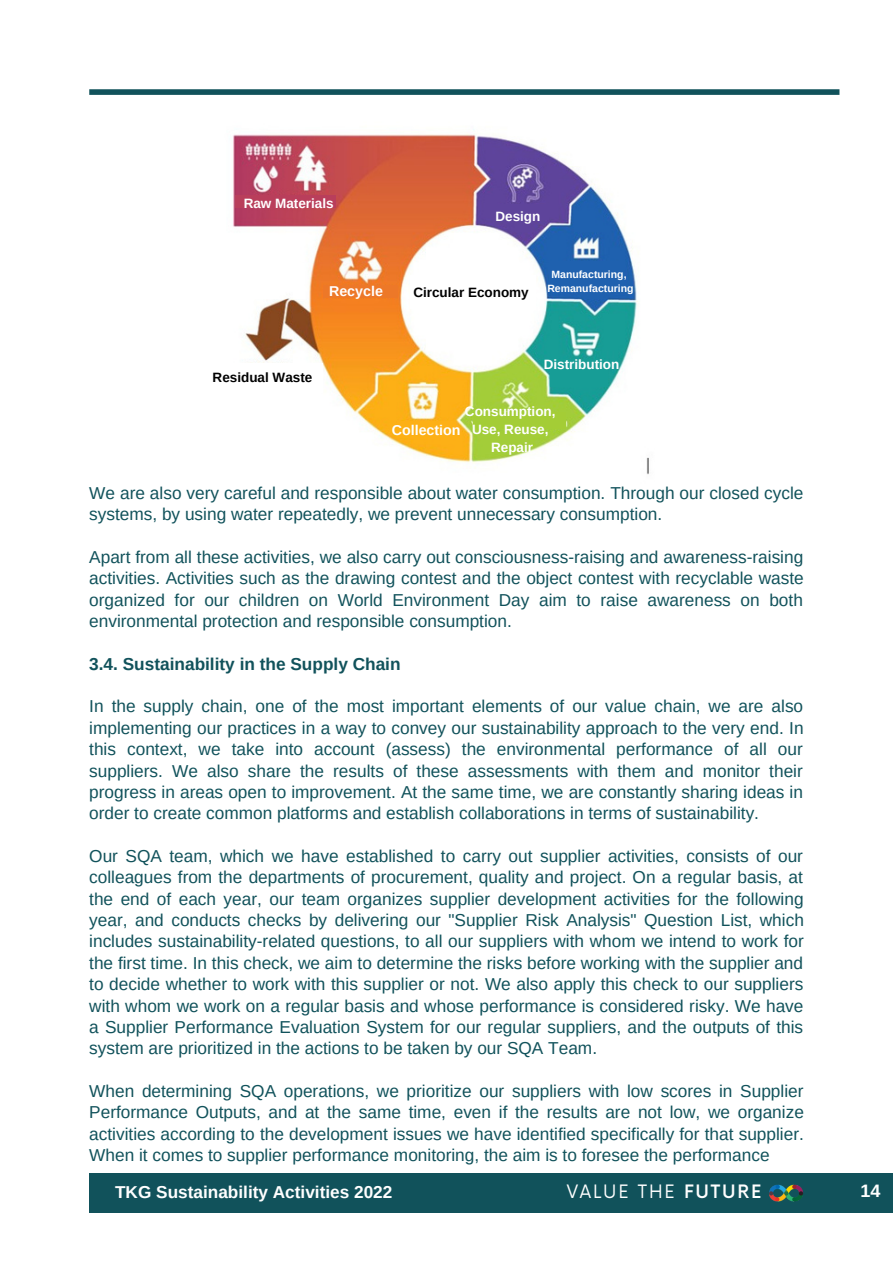
<style>
.page{position:relative;width:893px;height:1264px;background:#fff}
.page>*{position:absolute;margin:0;border:0;box-sizing:border-box;transform-origin:0 0}
.t1{font:18px "Now";letter-spacing:.1em;color:#fff}
.t2{font:700 18px "Arimo";color:#fff}
.t3{font:17.25px/21.3px "Arimo";color:#11525b;text-align:justify}
.t4{font:700 17.25px "Arimo";color:#11525b}
.t5{font:700 17.25px "Arimo";color:#fff}
.t6{font:700 14.25px "Arimo";color:#fff}
.t7{font:700 13.5px/18px "Arimo";color:#fff;text-align:center}
.t8{font:700 13.5px "Arimo";color:#000}
.t9{font:700 10.5px/14px "Arimo";color:#fff;text-align:center}
.s1{font-weight:500}
</style>
<div class="page">
<div style="left:89px;top:1173px;width:803px;height:39px;background:#11525b"></div>
<img style="left:233px;top:89px;width:607px;height:386px">
<img style="left:769px;top:1184px;width:34px;height:18px">
<div style="left:89px;top:89px;width:750px;height:6px;background:#11525b"></div>
<div style="left:410px;top:275px;width:125px;height:33px;background:#fff"></div>
<div style="left:323px;top:285px;width:74px;height:12px;background:#ed7828"></div>
<div style="left:236px;top:196px;width:100px;height:12px;background:#b93e5b"></div>
<div style="left:189px;top:363px;width:134px;height:30px;background:#fff"></div>
<div style="left:491px;top:204px;width:57px;height:16px;background:#5e449b"></div>
<div style="left:549px;top:261px;width:76px;height:28px;background:#1f61af"></div>
<div style="left:549px;top:359px;width:58px;height:28px;background:#179d96"></div>
<div style="left:473px;top:412px;width:92px;height:17px;background:#a4cd36"></div>
<div style="left:397px;top:421px;width:58px;height:17px;background:#fdb016"></div>
<p class="t7" style="left:244px;top:194px;width:91px">Raw Materials</p>
<p class="t7" style="left:495px;top:207px;width:46px">Design</p>
<p class="t6" style="left:329px;top:283px;width:55px">Recycle</p>
<p class="t8" style="left:413px;top:285px;width:117px">Circular Economy</p>
<p class="t9" style="left:547px;top:267px;width:88px">Manufacturing,<br>Remanufacturing</p>
<p class="t8" style="left:213px;top:370px;width:101px">Residual Waste</p>
<p class="t7" style="left:543px;top:355px;width:77px">Distribution</p>
<p class="t7" style="left:465px;top:403px;width:92px">Consumption,<br>Use, Reuse,<br>Repair</p>
<p class="t6" style="left:392px;top:422px;width:70px">Collection</p>
<p class="t3" style="left:89px;top:482px;width:715px">We are also very careful and responsible about water consumption. Through our closed cycle systems, by using water repeatedly, we prevent unnecessary consumption.</p>
<p class="t3" style="left:89px;top:546px;width:716px">Apart from all these activities, we also carry out consciousness-raising and awareness-raising activities. Activities such as the drawing contest and the object contest with recyclable waste organized for our children on World Environment Day aim to raise awareness on both environmental protection and responsible consumption.</p>
<p class="t4" style="left:89px;top:654px;width:313px">3.4. Sustainability in the Supply Chain</p>
<p class="t3" style="left:89px;top:695px;width:715px">In the supply chain, one of the most important elements of our value chain, we are also implementing our practices in a way to convey our sustainability approach to the very end. In this context, we take into account (assess) the environmental performance of all our suppliers. We also share the results of these assessments with them and monitor their progress in areas open to improvement. At the same time, we are constantly sharing ideas in order to create common platforms and establish collaborations in terms of sustainability.</p>
<p class="t3" style="left:89px;top:845px;width:716px">Our SQA team, which we have established to carry out supplier activities, consists of our colleagues from the departments of procurement, quality and project. On a regular basis, at the end of each year, our team organizes supplier development activities for the following year, and conducts checks by delivering our "Supplier Risk Analysis" Question List, which includes sustainability-related questions, to all our suppliers with whom we intend to work for the first time. In this check, we aim to determine the risks before working with the supplier and to decide whether to work with this supplier or not. We also apply this check to our suppliers with whom we work on a regular basis and whose performance is considered risky. We have a Supplier Performance Evaluation System for our regular suppliers, and the outputs of this system are prioritized in the actions to be taken by our SQA Team.</p>
<p class="t3" style="left:89px;top:1080px;width:716px">When determining SQA operations, we prioritize our suppliers with low scores in Supplier Performance Outputs, and at the same time, even if the results are not low, we organize activities according to the development issues we have identified specifically for that supplier.<br>When it comes to supplier performance monitoring, the aim is to foresee the performance</p>
<p class="t5" style="left:115px;top:1181px;width:279px">TKG Sustainability Activities 2022</p>
<p class="t1" style="left:566px;top:1181px;width:196px">VALUE THE <span class="s1">FUTURE</span></p>
<p class="t2" style="left:860px;top:1180px;width:21px">14</p>
</div>
